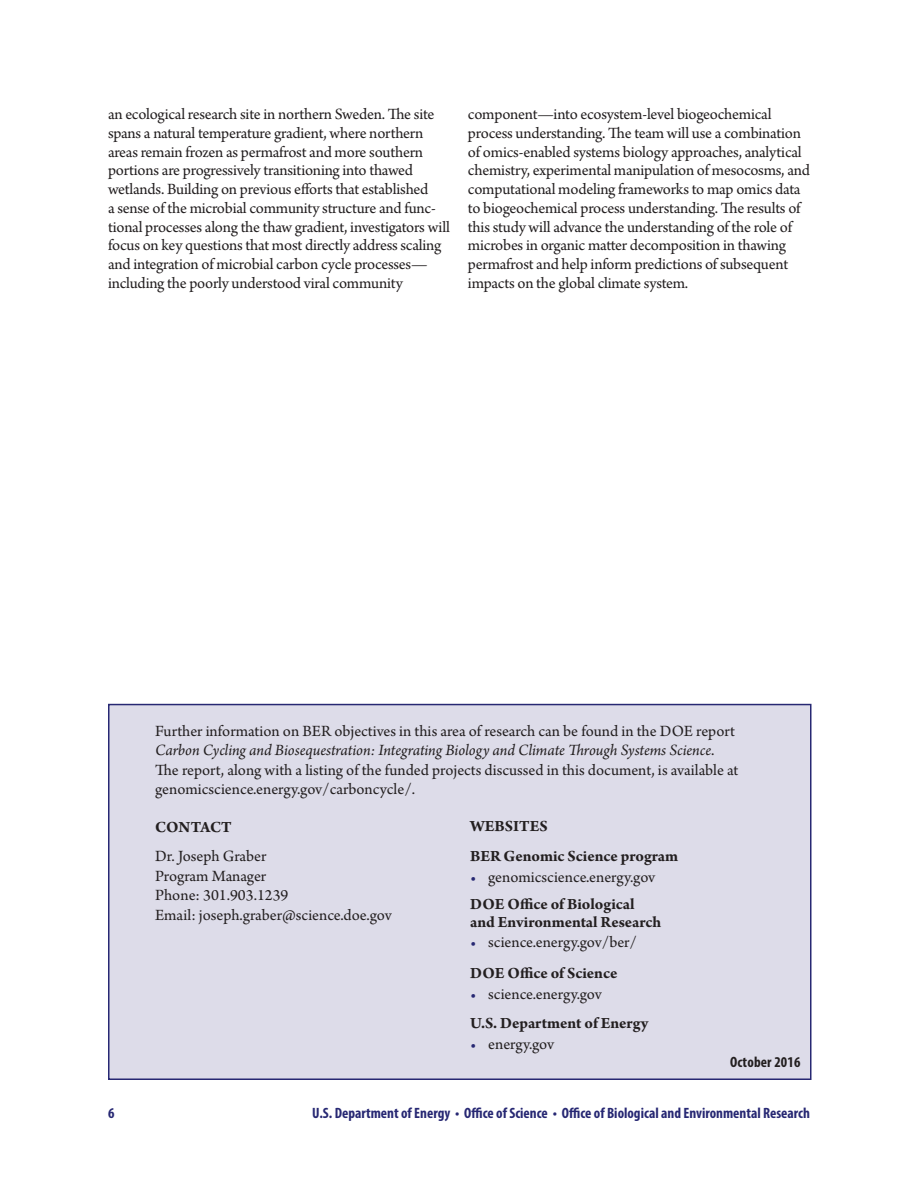
<style>
.page{position:relative;width:918px;height:1188px;background:#fff}
.page>*{position:absolute;margin:0;border:0;box-sizing:border-box;transform-origin:0 0}
.t1{font:16.5px/18.8px "Arno Pro";letter-spacing:-.015em;color:#231f20}
.t2{font:700 16.5px/29.2px "Arno Pro";letter-spacing:-.005em;color:#231f20}
.t3{font:700 condensed 15px "Myriad Pro";color:#272873}
.t4{font:700 condensed 15px "Myriad Pro";letter-spacing:.01em;color:#231f20}
.s1{font-style:italic}
.s2{color:#272873}
.s3{font-weight:700}
.s4{font-weight:400;color:#272873}
.s5{font-weight:400}
</style>
<div class="page">
<div style="left:108px;top:704px;width:704px;height:376px;background:#dddce9;border:2px solid #272873"></div>
<p class="t1" style="left:108px;top:106px;width:343px">an ecological research site in northern Sweden. The site spans a natural temperature gradient, where northern areas remain frozen as permafrost and more southern portions are progressively transitioning into thawed wetlands. Building on previous efforts that established<br>a sense of the microbial community structure and func&shy;tional processes along the thaw gradient, investigators will focus on key questions that most directly address scaling and integration of microbial carbon cycle processes— including the poorly understood viral community</p>
<p class="t1" style="left:468px;top:106px;width:343px">component—into ecosystem-level biogeochemical process understanding. The team will use a combination of omics-enabled systems biology approaches, analytical chemistry, experimental manipulation of mesocosms, and computational modeling frameworks to map omics data to biogeochemical process understanding. The results of this study will advance the understanding of the role of microbes in organic matter decomposition in thawing permafrost and help inform predictions of subsequent impacts on the global climate system.</p>
<p class="t1" style="left:155px;top:722px;width:585px;line-height:19.5px">Further information on BER objectives in this area of research can be found in the DOE report <span class="s1">Carbon Cycling and Biosequestration: Integrating Biology and Climate Through Systems Science</span>.<br>The report, along with a listing of the funded projects discussed in this document, is available at genomicscience.energy.gov/carboncycle/.</p>
<p class="t2" style="left:155px;top:813px;width:78px">CONTACT</p>
<p class="t1" style="left:155px;top:847px;width:238px;line-height:19.5px">Dr. Joseph Graber<br>Program Manager<br>Phone: 301.903.1239<br>Email: joseph.graber@science.doe.gov</p>
<p class="t2" style="left:470px;top:813px;width:209px">WEBSITES<br>BER Genomic Science program</p>
<p class="t1" style="left:470px;top:864px;width:187px;line-height:27.8px"><span class="s2">•</span> genomicscience.energy.gov<br><span class="s3">DOE Office of Biological</span></p>
<p class="t2" style="left:470px;top:909px;width:192px">and Environmental Research</p>
<p class="t1" style="left:470px;top:927px;width:168px;line-height:30.8px"><span class="s2">•</span> science.energy.gov/ber/<br><span class="s3">DOE Office of Science</span></p>
<p class="t2" style="left:470px;top:980px;width:180px"><span class="s4">•</span> <span class="s5">science.energy.gov<br></span>U.S. Department of Energy</p>
<p class="t1" style="left:470px;top:1035px;width:85px"><span class="s2">•</span> energy.gov</p>
<p class="t4" style="left:730px;top:1052px;width:72px">October 2016</p>
<p class="t3" style="left:108px;top:1104px;width:8px">6</p>
<p class="t3" style="left:312px;top:1104px;width:499px">U.S. Department of Energy • Office of Science • Office of Biological and Environmental Research</p>
</div>
